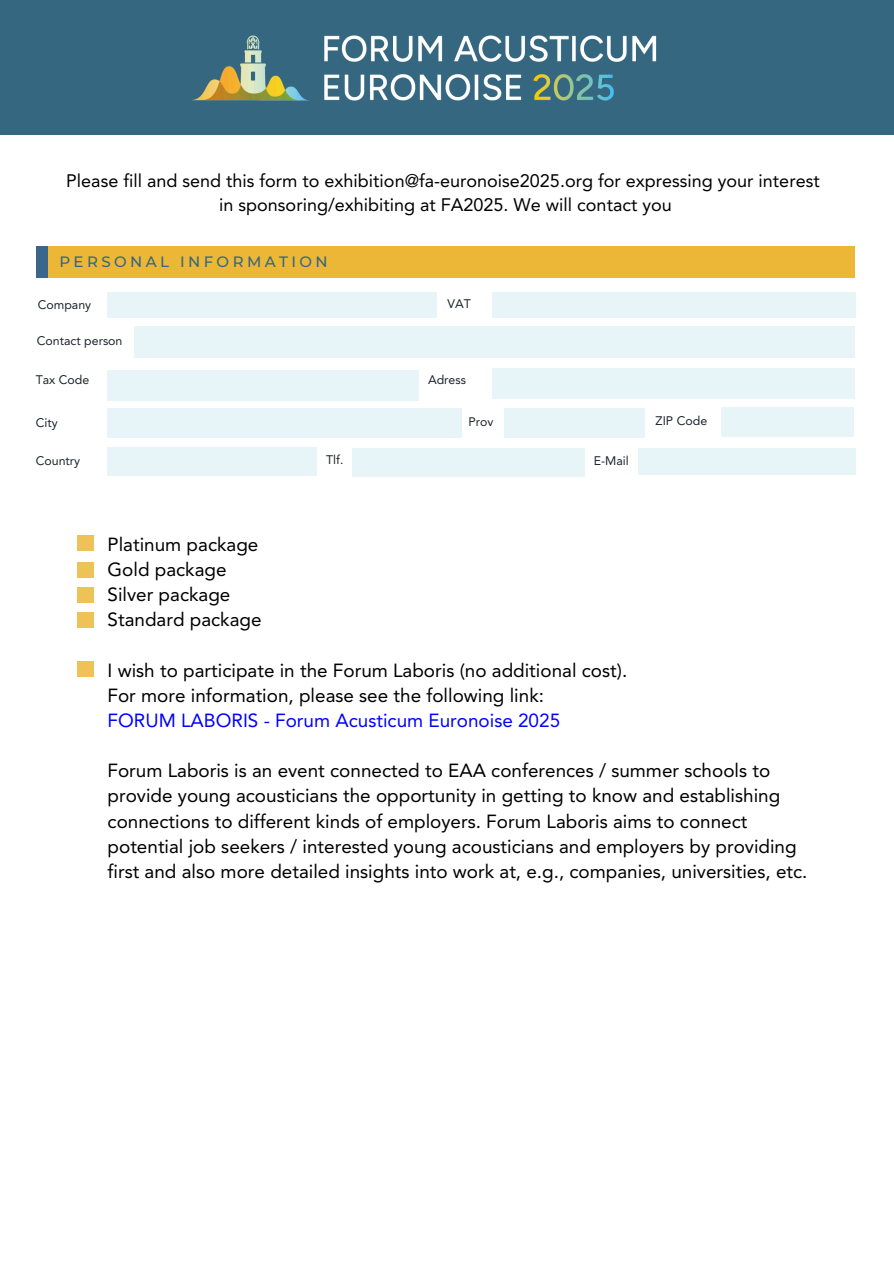
<style>
.page{position:relative;width:894px;height:1264px;background:#fff}
.page>*{position:absolute;margin:0;border:0;box-sizing:border-box;transform-origin:0 0}
.t1{font:18.9px/25.2px "Avenir LT Std";color:#000}
.t2{font:18px/24.8px "Avenir LT Std";color:#000;text-align:center}
.t3{font:500 15px "Montserrat";letter-spacing:.23em;color:#356780}
.t4{font:12.3px "Avenir LT Std";color:#1e232b}
.s1{color:#00f}
</style>
<div class="page">
<div style="left:0;top:0;width:893px;height:134px;background:#356780"></div>
<div style="left:107px;top:292px;width:329px;height:26px;background:#e7f5f8"></div>
<div style="left:107px;top:370px;width:312px;height:30px;background:#e7f5f8"></div>
<div style="left:107px;top:408px;width:354px;height:30px;background:#e7f5f8"></div>
<div style="left:504px;top:408px;width:140px;height:30px;background:#e7f5f8"></div>
<div style="left:107px;top:447px;width:210px;height:28px;background:#e7f5f8"></div>
<div style="left:36px;top:245px;width:13px;height:32px;background:#3a668c"></div>
<div style="left:48px;top:245px;width:807px;height:32px;background:#ecb737"></div>
<div style="left:492px;top:292px;width:363px;height:26px;background:#e7f5f8"></div>
<div style="left:134px;top:326px;width:721px;height:32px;background:#e7f5f8"></div>
<div style="left:352px;top:448px;width:233px;height:28px;background:#e7f5f8"></div>
<div style="left:77px;top:535px;width:16px;height:16px;background:#efc257"></div>
<div style="left:492px;top:368px;width:361px;height:31px;background:#e7f5f8"></div>
<div style="left:721px;top:407px;width:132px;height:30px;background:#e7f5f8"></div>
<div style="left:637px;top:448px;width:218px;height:27px;background:#e7f5f8"></div>
<div style="left:77px;top:562px;width:16px;height:16px;background:#efc257"></div>
<div style="left:77px;top:586px;width:16px;height:16px;background:#efc257"></div>
<div style="left:77px;top:611px;width:16px;height:16px;background:#efc257"></div>
<img style="left:192px;top:35px;width:465px;height:66px">
<div style="left:77px;top:661px;width:16px;height:16px;background:#efc257"></div>
<h1 class="t2" style="left:66px;top:170px;width:754px">Please fill and send this form to exhibition@fa-euronoise2025.org for expressing your interest in sponsoring/exhibiting at FA2025. We will contact you</h1>
<p class="t3" style="left:59px;top:253px;width:270px">PERSONAL INFORMATION</p>
<h1 class="t4" style="left:38px;top:299px;width:55px">Company</h1>
<p class="t4" style="left:37px;top:336px;width:87px">Contact person</p>
<h2 class="t4" style="left:36px;top:375px;width:55px">Tax Code</h2>
<p class="t4" style="left:36px;top:418px;width:23px">City</p>
<p class="t4" style="left:36px;top:456px;width:46px">Country</p>
<p class="t4" style="left:326px;top:454px;width:19px">Tlf.</p>
<p class="t4" style="left:447px;top:298px;width:25px">VAT</p>
<p class="t4" style="left:428px;top:375px;width:39px">Adress</p>
<p class="t4" style="left:468px;top:417px;width:26px">Prov</p>
<h3 class="t4" style="left:593px;top:455px;width:36px">E-Mail</h3>
<p class="t4" style="left:655px;top:416px;width:53px">ZIP Code</p>
<h1 class="t1" style="left:107px;top:533px;width:155px">Platinum package<br>Gold package<br>Silver package<br>Standard package</h1>
<h1 class="t1" style="left:107px;top:659px;width:521px">I wish to participate in the Forum Laboris (no additional cost).<br>For more information, please see the following link:<br><span class="s1">FORUM LABORIS - Forum Acusticum Euronoise 2025</span></h1>
<h1 class="t1" style="left:107px;top:759px;width:701px">Forum Laboris is an event connected to EAA conferences / summer schools to provide young acousticians the opportunity in getting to know and establishing connections to different kinds of employers. Forum Laboris aims to connect potential job seekers / interested young acousticians and employers by providing first and also more detailed insights into work at, e.g., companies, universities, etc.</h1>
</div>
